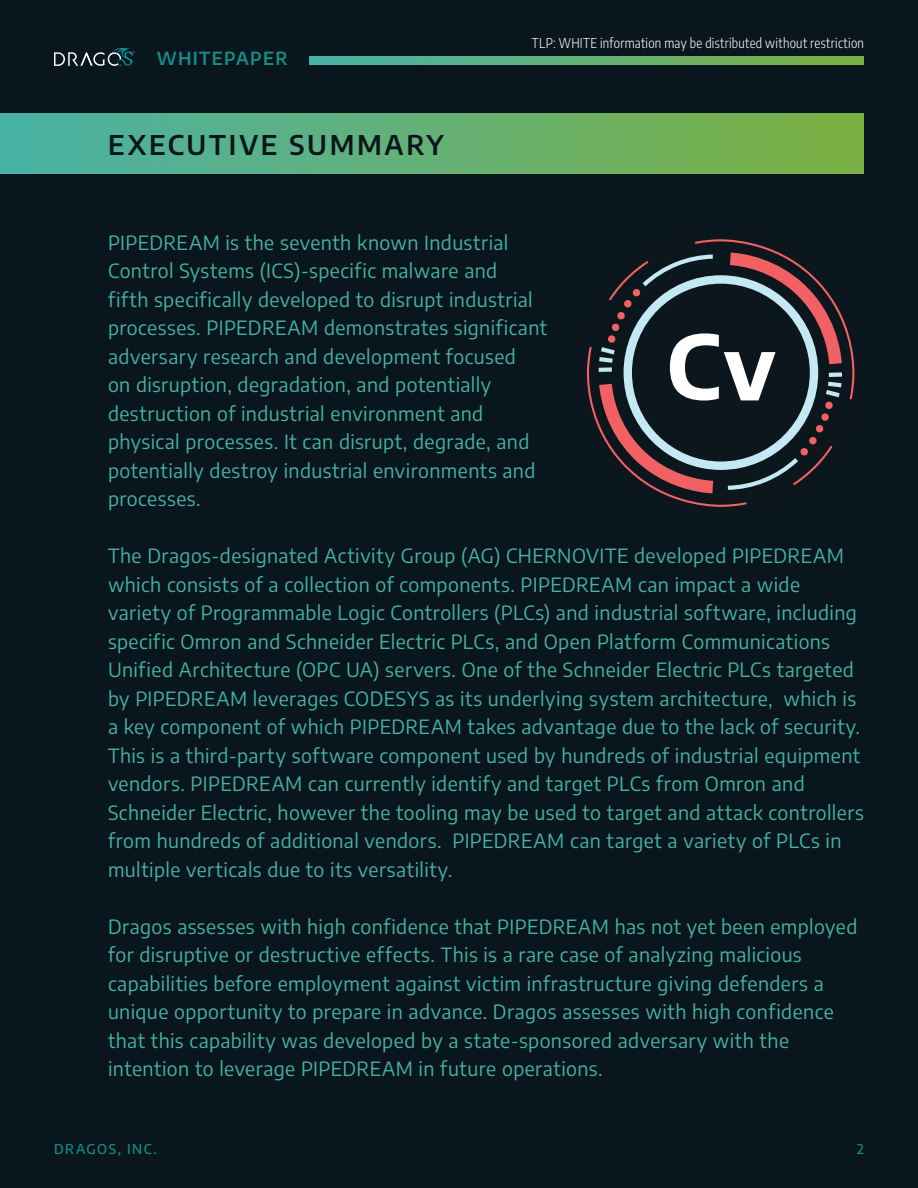
<style>
.page{position:relative;width:918px;height:1188px;background:#0a161e}
.page>*{position:absolute;margin:0;border:0;box-sizing:border-box;transform-origin:0 0}
.t1{font:600 27px "Encode Sans";letter-spacing:.1em;color:#0a161e}
.t2{font:19.5px/28.5px "Encode Sans";letter-spacing:.02em;color:#46b2a5}
.t3{font:600 18px "Encode Sans";letter-spacing:.075em;color:#168d85}
.t4{font:300 13.5px "Encode Sans Condensed";letter-spacing:.02em;color:#fff}
.t5{font:500 13.5px "Encode Sans";letter-spacing:.11em;color:#168d85}
</style>
<div class="page">
<svg style="left:310px;top:57px;width:554px;height:7px;background:#62b074"></svg>
<svg style="left:54px;top:48px;width:81px;height:18px"></svg>
<div style="left:0;top:113px;width:864px;height:61px;background:linear-gradient(to right,#49b2a7,#7db042)"></div>
<svg style="left:587px;top:239px;width:267px;height:268px"></svg>
<p class="t3" style="left:157px;top:46px;width:132px">WHITEPAPER</p>
<h1 class="t1" style="left:108px;top:126px;width:337px">EXECUTIVE SUMMARY</h1>
<p class="t4" style="left:532px;top:33px;width:334px">TLP: WHITE information may be distributed without restriction</p>
<p class="t2" style="left:108px;top:227px;width:441px">PIPEDREAM is the seventh known Industrial Control Systems (ICS)-specific malware and<br>fifth specifically developed to disrupt industrial processes. PIPEDREAM demonstrates significant adversary research and development focused<br>on disruption, degradation, and potentially destruction of industrial environment and physical processes. It can disrupt, degrade, and potentially destroy industrial environments and processes.</p>
<p class="t2" style="left:108px;top:541px;width:757px">The Dragos-designated Activity Group (AG) CHERNOVITE developed PIPEDREAM which consists of a collection of components. PIPEDREAM can impact a wide variety of Programmable Logic Controllers (PLCs) and industrial software, including specific Omron and Schneider Electric PLCs, and Open Platform Communications Unified Architecture (OPC UA) servers. One of the Schneider Electric PLCs targeted by PIPEDREAM leverages CODESYS as its underlying system architecture, which is a key component of which PIPEDREAM takes advantage due to the lack of security.<br>This is a third-party software component used by hundreds of industrial equipment vendors. PIPEDREAM can currently identify and target PLCs from Omron and Schneider Electric, however the tooling may be used to target and attack controllers from hundreds of additional vendors. PIPEDREAM can target a variety of PLCs in multiple verticals due to its versatility.</p>
<p class="t2" style="left:108px;top:911px;width:751px">Dragos assesses with high confidence that PIPEDREAM has not yet been employed for disruptive or destructive effects. This is a rare case of analyzing malicious capabilities before employment against victim infrastructure giving defenders a unique opportunity to prepare in advance. Dragos assesses with high confidence that this capability was developed by a state-sponsored adversary with the intention to leverage PIPEDREAM in future operations.</p>
<p class="t5" style="left:54px;top:1140px;width:104px">DRAGOS, INC.</p>
<p class="t5" style="left:857px;top:1140px;width:8px">2</p>
</div>
